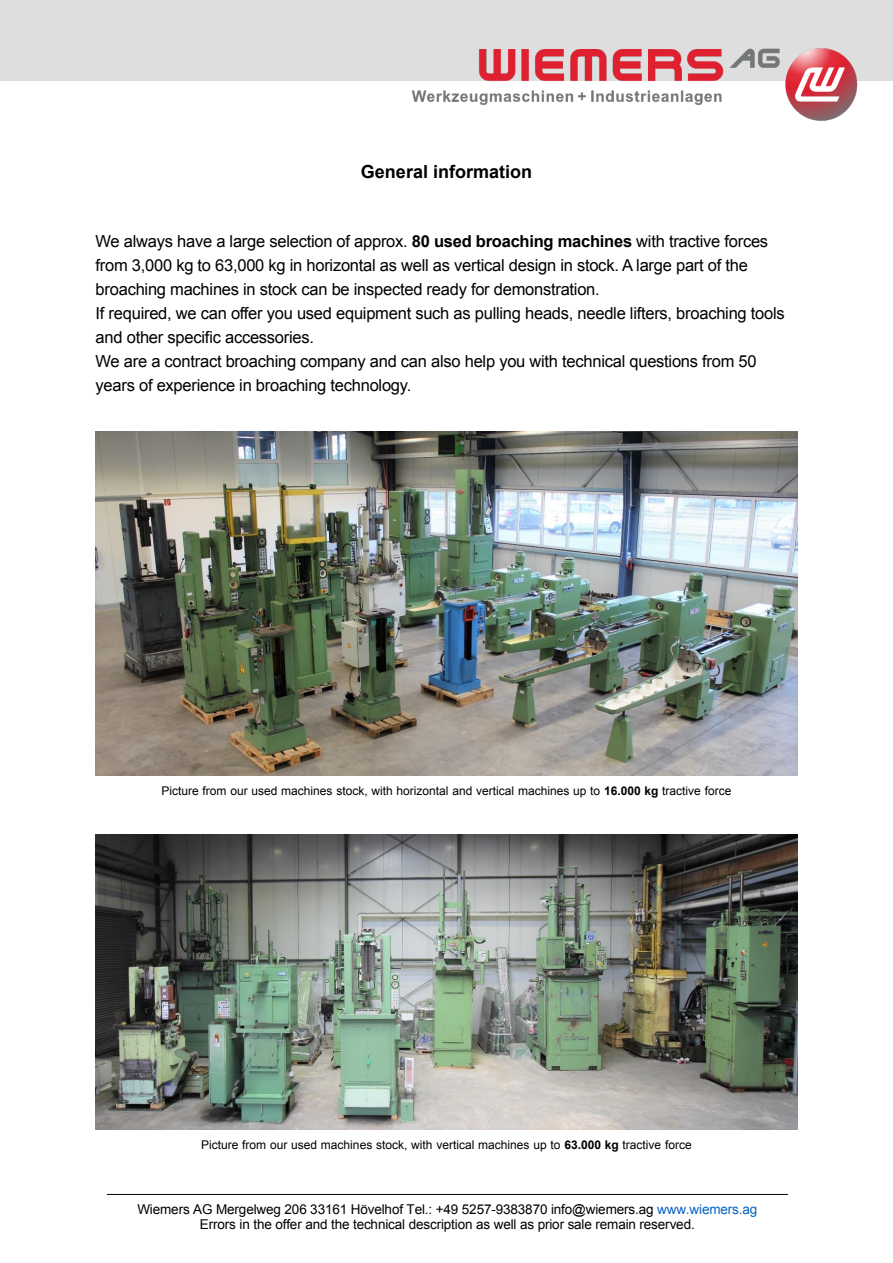
<style>
.page{position:relative;width:893px;height:1263px;background:#fff}
.page>*{position:absolute;margin:0;border:0;box-sizing:border-box;transform-origin:0 0}
.t1{font:700 18px "Arial";color:#000}
.t2{font:16.5px/24px "Arial";letter-spacing:-.015em;color:#000}
.t3{font:13.5px/15px "Arial";letter-spacing:-.01em;color:#000;text-align:center}
.t4{font:12px "Arial";color:#000}
.s1{font-weight:700}
.s2{color:#0563c2}
</style>
<div class="page">
<div style="left:0;top:0;width:893px;height:81px;background:#dedede"></div>
<img style="left:411px;top:48px;width:447px;height:73px">
<hr style="left:107px;top:1194px;width:680px;height:1px;background:#000">
<img style="left:96px;top:432px;width:701px;height:343px">
<img style="left:96px;top:834px;width:701px;height:295px">
<p class="t1" style="left:361px;top:164px;width:173px">General information</p>
<p class="t2" style="left:96px;top:231px;width:691px">We always have a large selection of approx. <span class="s1">80 used broaching machines</span> with tractive forces from 3,000 kg to 63,000 kg in horizontal as well as vertical design in stock. A large part of the broaching machines in stock can be inspected ready for demonstration.<br>If required, we can offer you used equipment such as pulling heads, needle lifters, broaching tools and other specific accessories.<br>We are a contract broaching company and can also help you with technical questions from 50 years of experience in broaching technology.</p>
<p class="t4" style="left:161px;top:786px;width:571px">Picture from our used machines stock, with horizontal and vertical machines up to <span class="s1">16.000 kg</span> tractive force</p>
<p class="t4" style="left:201px;top:1140px;width:492px">Picture from our used machines stock, with vertical machines up to <span class="s1">63.000 kg</span> tractive force</p>
<p class="t3" style="left:137px;top:1203px;width:621px">Wiemers AG Mergelweg 206 33161 Hövelhof Tel.: +49 5257-9383870 info@wiemers.ag <span class="s2">www.wiemers.ag<br></span>Errors in the offer and the technical description as well as prior sale remain reserved.</p>
</div>
